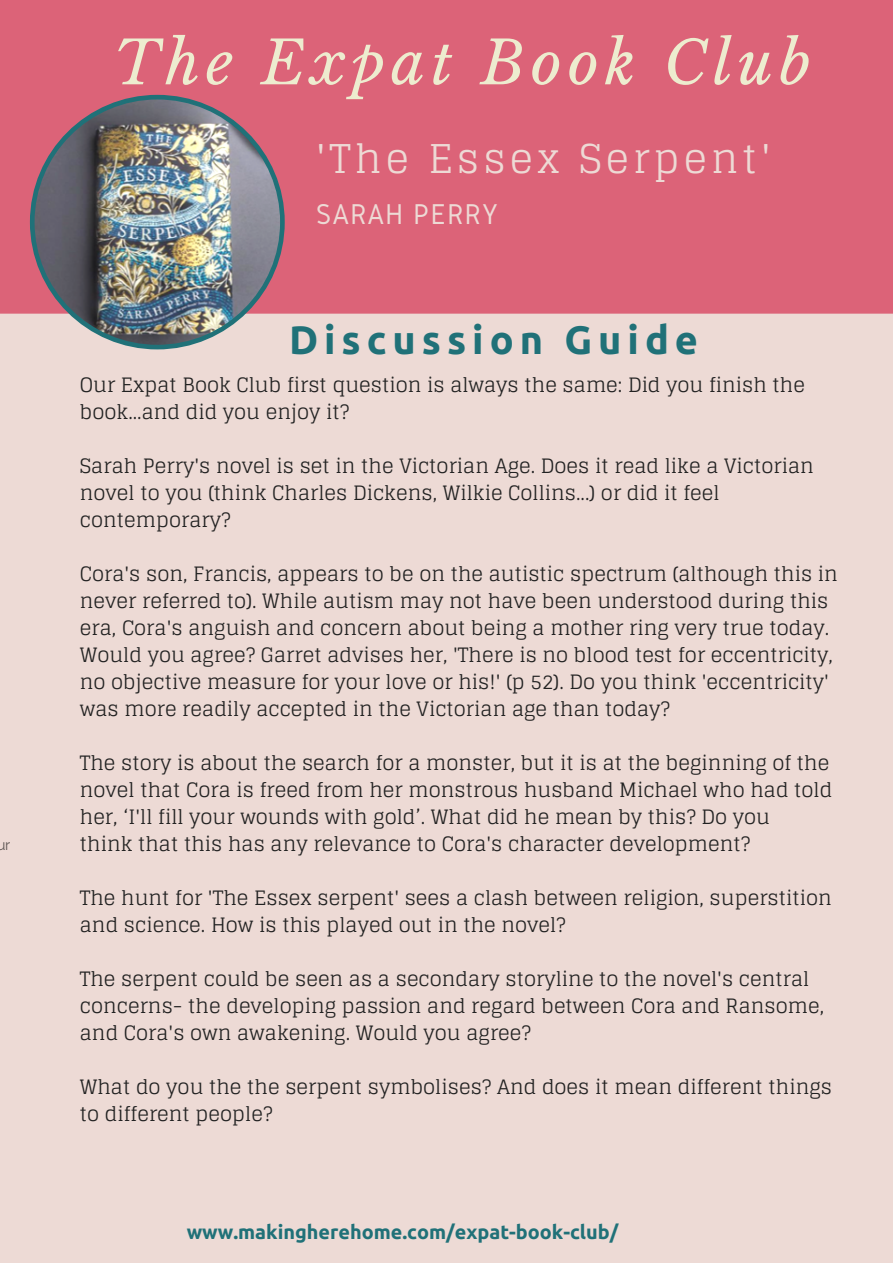
<style>
.page{position:relative;width:893px;height:1263px;background:#fff}
.page>*{position:absolute;margin:0;border:0;box-sizing:border-box;transform-origin:0 0}
.t1{font:italic 59.55px "Libre Baskerville";letter-spacing:.1em;color:#edeccf}
.t2{font:39.6px "Glegoo";letter-spacing:.1em;color:#eddad5}
.t3{font:700 39.6px "Ubuntu";letter-spacing:.15em;color:#207178}
.t4{font:29.7px "Gidole";letter-spacing:.05em;color:#eddad5}
.t5{font:19.8px/27px "Glegoo";color:#222}
.t6{font:700 19.8px "Ubuntu";color:#207178}
.t7{font:14.85px "Raleway";color:#000}
</style>
<div class="page">
<div style="left:0;top:194px;width:892px;height:1068px;background:#eddad5"></div>
<div style="left:0;top:0;width:892px;height:314px;background:#dc6378"></div>
<img style="left:30px;top:95px;width:255px;height:254px">
<p class="t7" style="left:-4px;top:836px;width:16px">ur</p>
<h1 class="t1" style="left:113px;top:27px;width:698px">The Expat Book Club</h1>
<h2 class="t2" style="left:316px;top:134px;width:456px">'The Essex Serpent'</h2>
<h3 class="t4" style="left:316px;top:197px;width:183px">SARAH PERRY</h3>
<h2 class="t3" style="left:289px;top:317px;width:410px">Discussion Guide</h2>
<p class="t5" style="left:80px;top:371px;width:726px">Our Expat Book Club first question is always the same: Did you finish the book...and did you enjoy it?</p>
<p class="t5" style="left:80px;top:452px;width:735px">Sarah Perry's novel is set in the Victorian Age. Does it read like a Victorian novel to you (think Charles Dickens, Wilkie Collins...) or did it feel contemporary?</p>
<p class="t5" style="left:80px;top:560px;width:759px">Cora's son, Francis, appears to be on the autistic spectrum (although this in never referred to). While autism may not have been understood during this era, Cora's anguish and concern about being a mother ring very true today.<br>Would you agree? Garret advises her, 'There is no blood test for eccentricity, no objective measure for your love or his!' (p 52). Do you think 'eccentricity' was more readily accepted in the Victorian age than today?</p>
<p class="t5" style="left:80px;top:749px;width:754px">The story is about the search for a monster, but it is at the beginning of the novel that Cora is freed from her monstrous husband Michael who had told her, ‘I'll fill your wounds with gold’. What did he mean by this? Do you<br>think that this has any relevance to Cora's character development?</p>
<p class="t5" style="left:80px;top:884px;width:753px">The hunt for 'The Essex serpent' sees a clash between religion, superstition and science. How is this played out in the novel?</p>
<p class="t5" style="left:80px;top:965px;width:745px">The serpent could be seen as a secondary storyline to the novel's central concerns- the developing passion and regard between Cora and Ransome, and Cora's own awakening. Would you agree?</p>
<p class="t5" style="left:80px;top:1073px;width:753px">What do you the the serpent symbolises? And does it mean different things to different people?</p>
<p class="t6" style="left:187px;top:1220px;width:433px">www.makingherehome.com/expat-book-club/</p>
</div>
